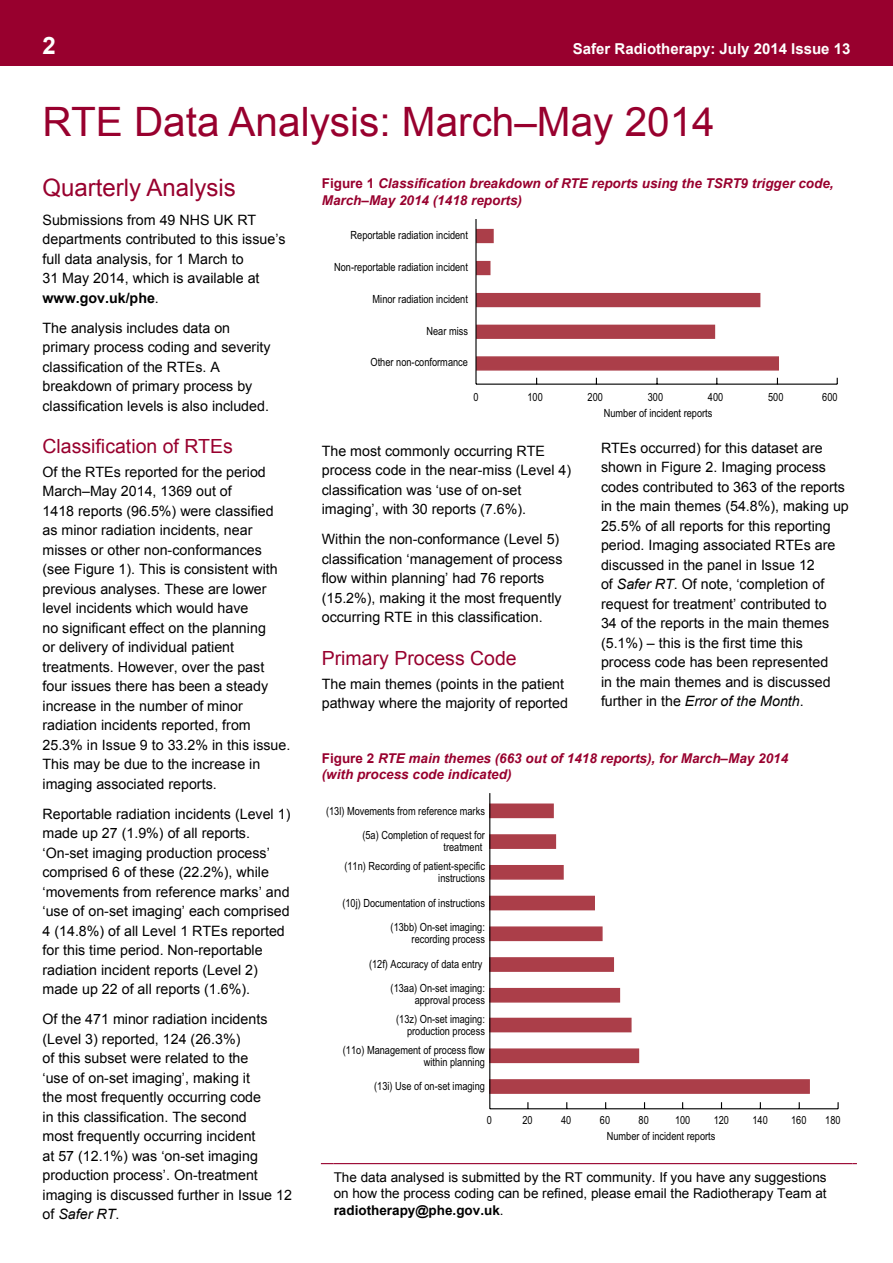
<style>
.page{position:relative;width:893px;height:1263px;background:#fff}
.page>*{position:absolute;margin:0;border:0;box-sizing:border-box;transform-origin:0 0}
.t1{font:40.5px "Arial";color:#98002e}
.t2{font:24px "Arial";color:#98002e}
.t3{font:700 24px "Arial";color:#fff}
.t4{font:19.5px "Arial";color:#98002e}
.t5{font:700 15px "Arial";color:#fff}
.t6{font:14.25px/19.5px "Arial";color:#000}
.t7{font:italic 700 13.5px/16.5px "Arial";color:#98002e}
.t8{font:13.5px/16.5px "Arial";color:#000;text-align:justify}
.t9{font:11.25px/12px "Arial Narrow";color:#000;text-align:right}
.s1{font-style:normal}
.s2{font-weight:700}
.s3{font-style:italic}
</style>
<div class="page">
<div style="left:0;top:0;width:893px;height:66px;background:#98002e"></div>
<svg style="left:321px;top:1163px;width:13px;height:1px"></svg>
<hr style="left:334px;top:1163px;width:518px;height:1px;background:#98002e">
<svg style="left:477px;top:228px;width:302px;height:143px"></svg>
<hr style="left:476px;top:384px;width:361px;height:1px;background:#000">
<svg style="left:656px;top:378px;width:2px;height:6px"></svg>
<hr style="left:475px;top:219px;width:2px;height:165px;background:#000">
<svg style="left:490px;top:803px;width:320px;height:291px"></svg>
<hr style="left:490px;top:1108px;width:348px;height:1px;background:#000">
<svg style="left:837px;top:1102px;width:2px;height:7px"></svg>
<hr style="left:489px;top:793px;width:1px;height:316px;background:#000">
<h2 class="t3" style="left:43px;top:29px;width:15px">2</h2>
<p class="t5" style="left:573px;top:38px;width:279px">Safer Radiotherapy: July 2014 Issue 13</p>
<h1 class="t1" style="left:43px;top:95px;width:674px">RTE Data Analysis: March–May 2014</h1>
<p class="t7" style="left:322px;top:176px;width:513px"><span class="s1">Figure 1</span> Classification breakdown of RTE reports using the TSRT9 trigger code,<br>March–May 2014 (1418 reports)</p>
<h2 class="t2" style="left:43px;top:172px;width:195px">Quarterly Analysis</h2>
<p class="t6" style="left:43px;top:210px;width:245px">Submissions from 49 NHS UK RT departments contributed to this issue’s full data analysis, for 1 March to<br>31 May 2014, which is available at <span class="s2">www.gov.uk/phe</span>.</p>
<p class="t6" style="left:43px;top:318px;width:230px">The analysis includes data on primary process coding and severity classification of the RTEs. A breakdown of primary process by classification levels is also included.</p>
<h3 class="t4" style="left:43px;top:433px;width:192px">Classification of RTEs</h3>
<p class="t6" style="left:43px;top:462px;width:249px">Of the RTEs reported for the period March–May 2014, 1369 out of<br>1418 reports (96.5%) were classified as minor radiation incidents, near misses or other non-conformances (see Figure 1). This is consistent with previous analyses. These are lower level incidents which would have<br>no significant effect on the planning<br>or delivery of individual patient treatments. However, over the past four issues there has been a steady increase in the number of minor radiation incidents reported, from 25.3% in Issue 9 to 33.2% in this issue.<br>This may be due to the increase in imaging associated reports.</p>
<p class="t6" style="left:43px;top:804px;width:249px">Reportable radiation incidents (Level 1) made up 27 (1.9%) of all reports. ‘On-set imaging production process’ comprised 6 of these (22.2%), while ‘movements from reference marks’ and ‘use of on-set imaging’ each comprised 4 (14.8%) of all Level 1 RTEs reported for this time period. Non-reportable radiation incident reports (Level 2) made up 22 of all reports (1.6%).</p>
<p class="t6" style="left:43px;top:1009px;width:251px">Of the 471 minor radiation incidents (Level 3) reported, 124 (26.3%)<br>of this subset were related to the<br>‘use of on-set imaging’, making it<br>the most frequently occurring code<br>in this classification. The second<br>most frequently occurring incident<br>at 57 (12.1%) was ‘on-set imaging production process’. On-treatment imaging is discussed further in Issue 12 of <span class="s3">Safer RT</span>.</p>
<p class="t9" style="left:351px;top:228px;width:119px">Reportable radiation incident</p>
<p class="t9" style="left:334px;top:260px;width:135px">Non-reportable radiation incident</p>
<p class="t9" style="left:373px;top:292px;width:97px">Minor radiation incident</p>
<p class="t9" style="left:426px;top:324px;width:43px">Near miss</p>
<p class="t9" style="left:371px;top:356px;width:99px">Other non-conformance</p>
<p class="t9" style="left:474px;top:390px;width:7px">0</p>
<p class="t9" style="left:527px;top:390px;width:17px">100</p>
<p class="t9" style="left:588px;top:390px;width:17px">200</p>
<p class="t9" style="left:648px;top:390px;width:17px">300</p>
<p class="t9" style="left:708px;top:390px;width:17px">400</p>
<p class="t9" style="left:768px;top:390px;width:17px">500</p>
<p class="t9" style="left:822px;top:390px;width:17px">600</p>
<p class="t9" style="left:604px;top:407px;width:110px">Number of incident reports</p>
<p class="t6" style="left:601px;top:438px;width:249px">RTEs occurred) for this dataset are shown in Figure 2. Imaging process codes contributed to 363 of the reports in the main themes (54.8%), making up 25.5% of all reports for this reporting period. Imaging associated RTEs are discussed in the panel in Issue 12<br>of <span class="s3">Safer RT</span>. Of note, ‘completion of request for treatment’ contributed to<br>34 of the reports in the main themes (5.1%) – this is the first time this process code has been represented<br>in the main themes and is discussed further in the <span class="s3">Error of the Month</span>.</p>
<p class="t6" style="left:322px;top:441px;width:251px">The most commonly occurring RTE process code in the near-miss (Level 4) classification was ‘use of on-set imaging’, with 30 reports (7.6%).</p>
<p class="t6" style="left:322px;top:530px;width:242px">Within the non-conformance (Level 5) classification ‘management of process flow within planning’ had 76 reports (15.2%), making it the most frequently occurring RTE in this classification.</p>
<h3 class="t4" style="left:322px;top:645px;width:197px">Primary Process Code</h3>
<p class="t6" style="left:322px;top:674px;width:248px">The main themes (points in the patient pathway where the majority of reported</p>
<p class="t7" style="left:322px;top:750px;width:468px"><span class="s1">Figure 2</span> RTE main themes (663 out of 1418 reports), for March–May 2014 (with process code indicated)</p>
<p class="t9" style="left:326px;top:804px;width:160px">(13l) Movements from reference marks</p>
<p class="t9" style="left:362px;top:829px;width:124px">(5a) Completion of request for treatment</p>
<p class="t9" style="left:344px;top:859px;width:142px">(11n) Recording of patient-specific instructions</p>
<p class="t9" style="left:342px;top:896px;width:144px">(10j) Documentation of instructions</p>
<p class="t9" style="left:391px;top:920px;width:96px">(13bb) On-set imaging: recording process</p>
<p class="t9" style="left:369px;top:957px;width:115px">(12f) Accuracy of data entry</p>
<p class="t9" style="left:391px;top:982px;width:96px">(13aa) On-set imaging: approval process</p>
<p class="t9" style="left:396px;top:1012px;width:90px">(13z) On-set imaging: production process</p>
<p class="t9" style="left:343px;top:1043px;width:144px">(11o) Management of process flow within planning</p>
<p class="t9" style="left:374px;top:1080px;width:112px">(13i) Use of on-set imaging</p>
<p class="t9" style="left:487px;top:1114px;width:7px">0</p>
<p class="t9" style="left:522px;top:1114px;width:12px">20</p>
<p class="t9" style="left:561px;top:1114px;width:12px">40</p>
<p class="t9" style="left:600px;top:1114px;width:12px">60</p>
<p class="t9" style="left:639px;top:1114px;width:12px">80</p>
<p class="t9" style="left:675px;top:1114px;width:17px">100</p>
<p class="t9" style="left:714px;top:1114px;width:17px">120</p>
<p class="t9" style="left:752px;top:1114px;width:17px">140</p>
<p class="t9" style="left:791px;top:1114px;width:17px">160</p>
<p class="t9" style="left:825px;top:1114px;width:17px">180</p>
<p class="t9" style="left:607px;top:1129px;width:110px">Number of incident reports</p>
<p class="t8" style="left:334px;top:1169px;width:494px">The data analysed is submitted by the RT community. If you have any suggestions on how the process coding can be refined, please email the Radiotherapy Team at <span class="s2">radiotherapy@phe.gov.uk</span>.</p>
</div>
